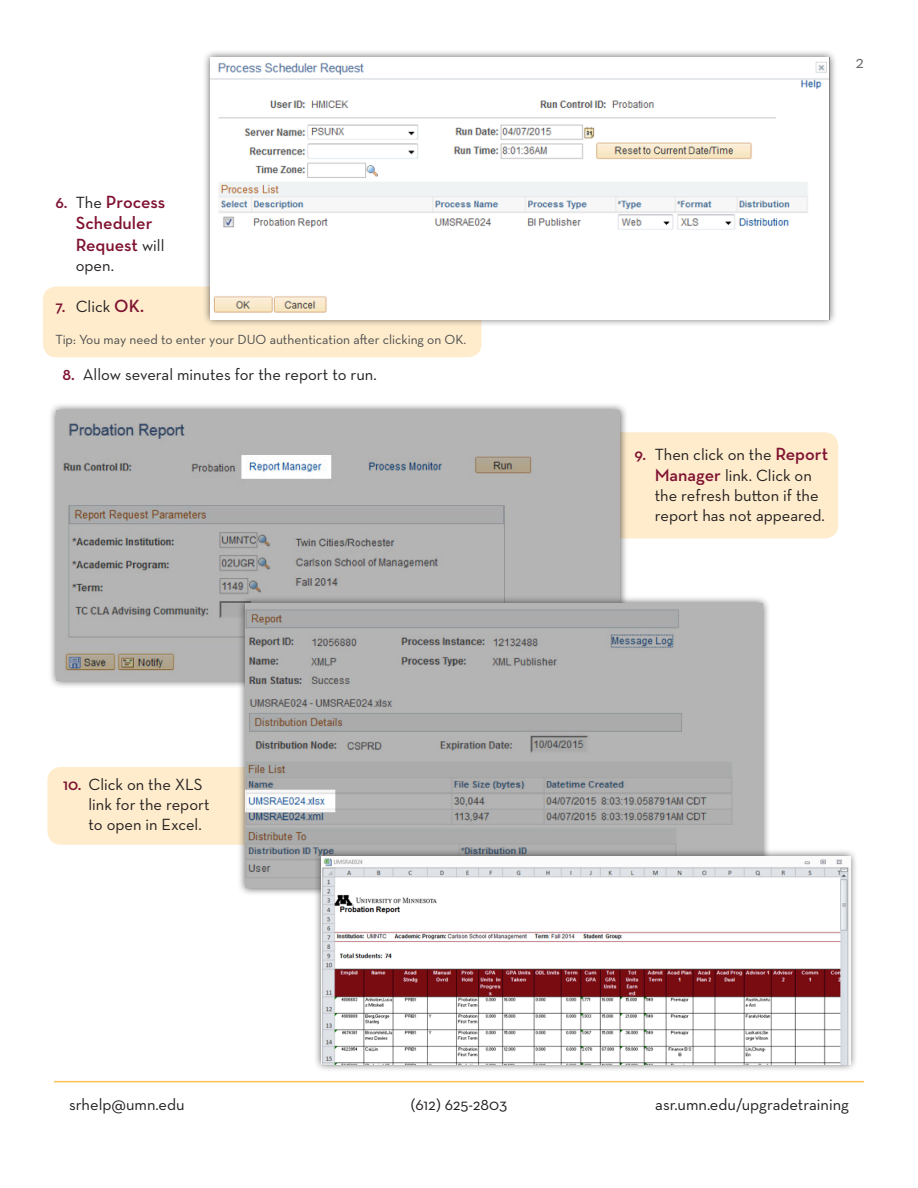
<style>
.page{position:relative;width:918px;height:1188px;background:#fff}
.page>*{position:absolute;margin:0;border:0;box-sizing:border-box;transform-origin:0 0}
.t1{font:600 18px/21.6px "Neutraface Text";color:#7f1231}
.t2{font:18px "Neutraface Text";color:#6c6d70}
.t3{font:16.5px/19.8px "Neutraface Text";color:#231f20}
.t4{font:13.5px "Neutraface Text";color:#4b4c4d}
.s1{font-size:16.5px}
.s2{font-weight:400;font-size:16.5px;color:#231f20}
.s3{font-weight:600;color:#7f1231}
.s4{font-weight:600;font-size:18px;color:#7f1231}
</style>
<div class="page">
<hr style="left:54px;top:1081px;width:810px;height:1px;background:#fdc056">
<div style="left:47px;top:767px;width:620px;height:78px;background:#feeccc;border-radius:14px"></div>
<div style="left:202px;top:432px;width:636px;height:107px;background:#feeccc;border-radius:14px"></div>
<div style="left:43px;top:286px;width:438px;height:71px;background:#feeccc;border-radius:14px"></div>
<div style="left:202px;top:49px;width:636px;height:278px;background:#231f20;opacity:.75"></div>
<img style="left:210px;top:58px;width:619px;height:261px">
<div style="left:48px;top:402px;width:580px;height:286px;background:#231f20;opacity:.75"></div>
<img style="left:56px;top:410px;width:564px;height:270px">
<div style="left:237px;top:595px;width:533px;height:301px;background:#231f20;opacity:.75"></div>
<img style="left:245px;top:604px;width:517px;height:284px">
<div style="left:313px;top:849px;width:545px;height:224px;background:#231f20;opacity:.75"></div>
<img style="left:321px;top:857px;width:529px;height:207px">
<p class="t1" style="left:76px;top:190px;width:91px;text-indent:-20px"><span class="s1">6.</span> <span class="s2">The</span> Process<br>Scheduler<br>Request <span class="s2">will</span></p>
<p class="t3" style="left:76px;top:255px;width:40px">open.</p>
<p class="t3" style="left:56px;top:296px;width:90px"><span class="s3">7.</span> Click <span class="s4">OK.</span></p>
<p class="t4" style="left:56px;top:331px;width:412px">Tip: You may need to enter your DUO authentication after clicking on OK.</p>
<p class="t3" style="left:63px;top:364px;width:316px"><span class="s3">8.</span> Allow several minutes for the report to run.</p>
<p class="t3" style="left:88px;top:775px;width:123px;text-indent:-26px"><span class="s3">10.</span> Click on the XLS link for the report to open in Excel.</p>
<p class="t2" style="left:856px;top:51px;width:10px">2</p>
<p class="t3" style="left:635px;top:443px;width:195px;line-height:21.6px;text-align:center"><span class="s3">9.</span> Then click on the <span class="s4">Report<br>Manager</span> link. Click on</p>
<p class="t3" style="left:655px;top:485px;width:172px">the refresh button if the report has not appeared.</p>
<p class="t3" style="left:69px;top:1094px;width:117px">srhelp@umn.edu</p>
<p class="t3" style="left:411px;top:1094px;width:98px">(612) 625-2803</p>
<p class="t3" style="left:655px;top:1094px;width:195px">asr.umn.edu/upgradetraining</p>
</div>
